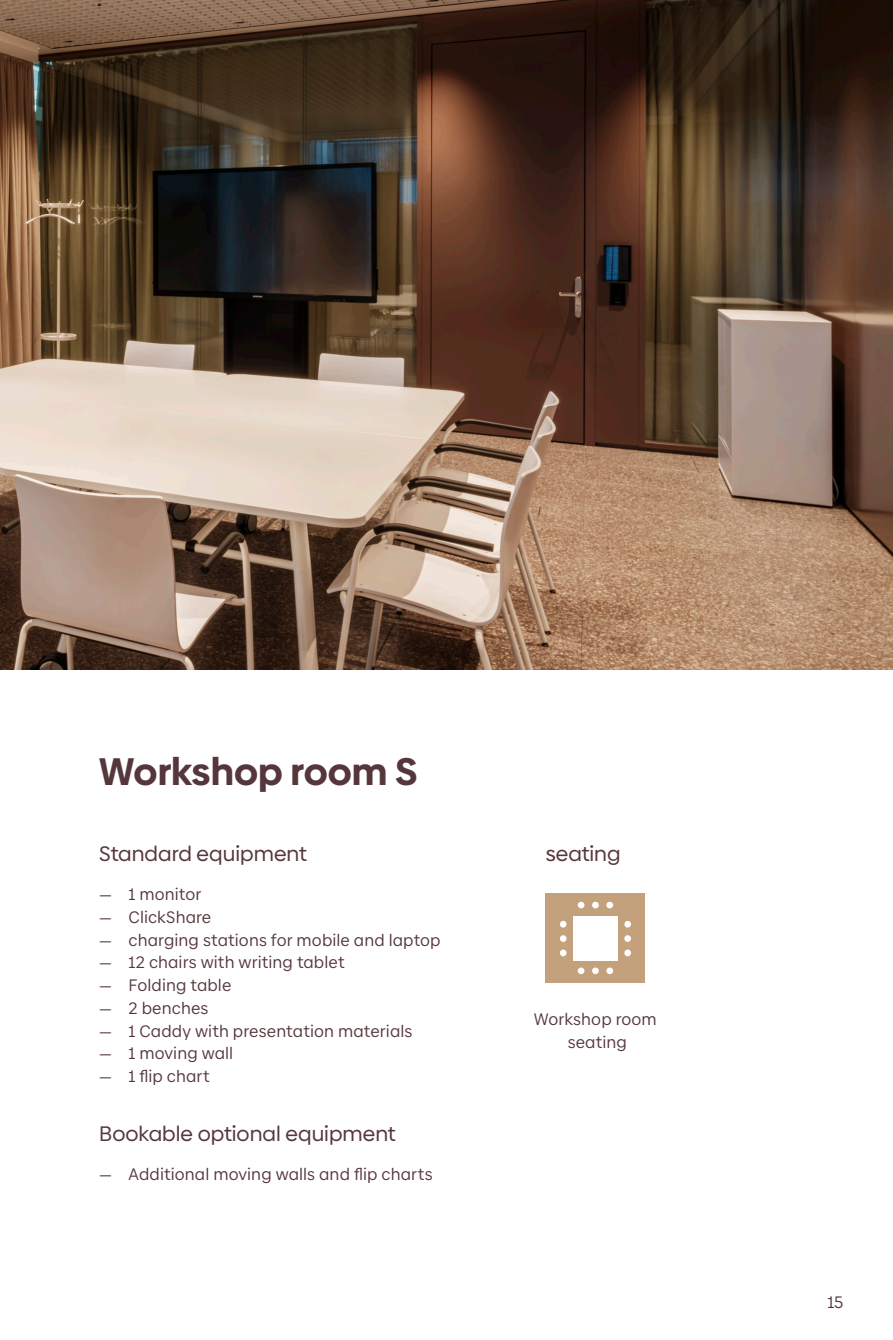
<style>
.page{position:relative;width:893px;height:1340px;background:#fff}
.page>*{position:absolute;margin:0;border:0;box-sizing:border-box;transform-origin:0 0}
.Überschrift{font:700 38.5px "Baloise Create Headline";color:#55373b}
.Überschrift_Untertit{font:21px "Baloise Create Headline";color:#55373b}
.BAL-Untertitel-M-12{font:16.62px "Baloise Create Text";letter-spacing:.005em;color:#55373b}
.BAL-Lauftext-N-9_5_1{font:16.62px "Baloise Create Text";letter-spacing:.005em;color:#55373b}
</style>
<div class="page">
<img style="left:0;top:0;width:893px;height:670px">
<div style="left:546px;top:893px;width:99px;height:89px;background:#c4a17d"></div>
<div style="left:624px;top:935px;width:7px;height:7px;background:#fff;border-radius:50%"></div>
<div style="left:624px;top:920px;width:7px;height:7px;background:#fff;border-radius:50%"></div>
<div style="left:624px;top:949px;width:7px;height:7px;background:#fff;border-radius:50%"></div>
<div style="left:592px;top:901px;width:7px;height:7px;background:#fff;border-radius:50%"></div>
<div style="left:578px;top:901px;width:6px;height:7px;background:#fff;border-radius:50%"></div>
<div style="left:606px;top:901px;width:7px;height:7px;background:#fff;border-radius:50%"></div>
<div style="left:592px;top:967px;width:7px;height:7px;background:#fff;border-radius:50%"></div>
<div style="left:578px;top:967px;width:6px;height:7px;background:#fff;border-radius:50%"></div>
<div style="left:606px;top:967px;width:7px;height:7px;background:#fff;border-radius:50%"></div>
<div style="left:560px;top:935px;width:6px;height:7px;background:#fff;border-radius:50%"></div>
<div style="left:560px;top:920px;width:6px;height:7px;background:#fff;border-radius:50%"></div>
<div style="left:560px;top:949px;width:6px;height:7px;background:#fff;border-radius:50%"></div>
<div style="left:573px;top:915px;width:45px;height:45px;background:#fff"></div>
<p class="Überschrift" style="left:99px;top:741px;width:320px">Workshop room S</p>
<p class="Überschrift_Untertit" style="left:99px;top:838px;width:209px">Standard equipment</p>
<p class="BAL-Untertitel-M-12" style="left:99px;top:884px;width:104px">— 1 monitor</p>
<p class="BAL-Untertitel-M-12" style="left:99px;top:906px;width:114px">— ClickShare</p>
<p class="BAL-Untertitel-M-12" style="left:99px;top:929px;width:343px">— charging stations for mobile and laptop</p>
<p class="BAL-Untertitel-M-12" style="left:99px;top:952px;width:247px">— 12 chairs with writing tablet</p>
<p class="BAL-Untertitel-M-12" style="left:99px;top:975px;width:134px">— Folding table</p>
<p class="BAL-Untertitel-M-12" style="left:99px;top:997px;width:111px">— 2 benches</p>
<p class="BAL-Untertitel-M-12" style="left:99px;top:1020px;width:315px">— 1 Caddy with presentation materials</p>
<p class="BAL-Untertitel-M-12" style="left:99px;top:1043px;width:136px">— 1 moving wall</p>
<p class="BAL-Untertitel-M-12" style="left:99px;top:1066px;width:112px">— 1 flip chart</p>
<p class="Überschrift_Untertit" style="left:99px;top:1118px;width:298px">Bookable optional equipment</p>
<p class="BAL-Lauftext-N-9_5_1" style="left:99px;top:1163px;width:335px">— Additional moving walls and flip charts</p>
<p class="Überschrift_Untertit" style="left:546px;top:838px;width:76px">seating</p>
<p class="BAL-Lauftext-N-9_5_1" style="left:534px;top:1008px;width:125px">Workshop room</p>
<p class="BAL-Lauftext-N-9_5_1" style="left:568px;top:1031px;width:61px">seating</p>
<p class="BAL-Lauftext-N-9_5_1" style="left:827px;top:1291px;width:17px">15</p>
</div>
